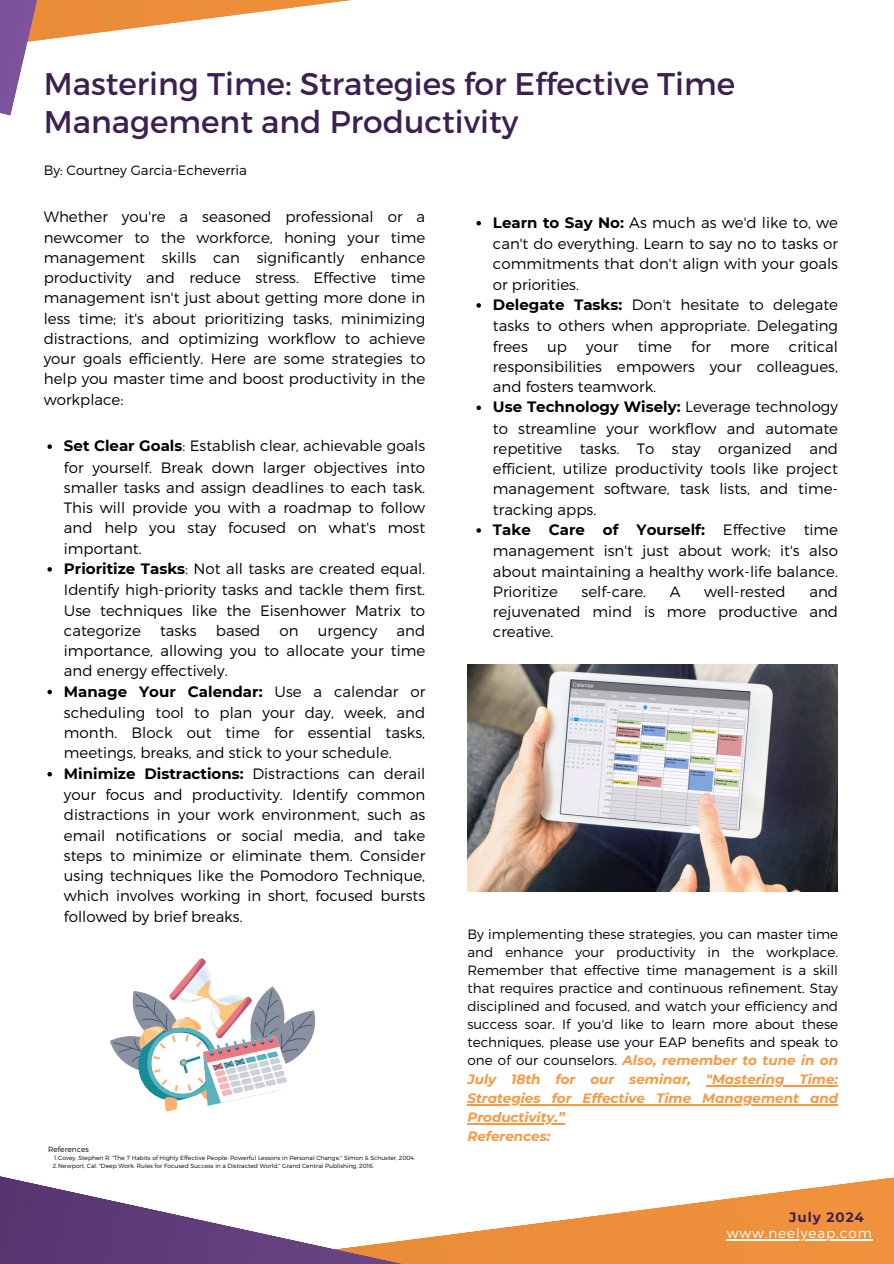
<style>
.page{position:relative;width:894px;height:1264px;background:#fff}
.page>*{position:absolute;margin:0;border:0;box-sizing:border-box;transform-origin:0 0}
.t1{font:31.35px/38.2px "Montserrat";color:#3c2051}
.t2{font:300 15px/20.4px "Montserrat";color:#000;text-align:justify}
.t3{font:300 13.5px/18.1px "Montserrat";color:#000;text-align:justify}
.t4{font:italic 700 13.5px/19.2px "Montserrat";color:#f89842}
.t5{font:300 13.5px "Montserrat";letter-spacing:.07em;color:#fff}
.t6{font:700 13.5px "Montserrat";letter-spacing:.07em;color:#3c2051}
.t7{font:300 7.5px "Montserrat";color:#000}
.t8{font:300 6px "Montserrat";color:#000}
.s1{font-weight:700}
.s2{font-weight:700;font-style:italic;color:#f89842}
</style>
<div class="page">
<svg style="left:726px;top:1104px;width:167px;height:159px"></svg>
<svg style="left:0;top:1086px;width:726px;height:177px"></svg>
<svg style="left:0;top:0;width:352px;height:116px"></svg>
<svg style="left:110px;top:958px;width:212px;height:153px"></svg>
<img style="left:467px;top:664px;width:370px;height:227px">
<hr style="left:726px;top:1238px;width:146px;height:1px;background:#fff">
<hr style="left:706px;top:1084px;width:131px;height:2px;background:#f89842">
<hr style="left:467px;top:1104px;width:370px;height:1px;background:#f89842">
<hr style="left:467px;top:1123px;width:97px;height:1px;background:#f89842">
<svg style="left:476px;top:221px;width:5px;height:4px"></svg>
<svg style="left:476px;top:303px;width:5px;height:4px"></svg>
<svg style="left:476px;top:405px;width:5px;height:5px"></svg>
<svg style="left:476px;top:528px;width:5px;height:4px"></svg>
<svg style="left:47px;top:444px;width:5px;height:5px"></svg>
<svg style="left:47px;top:567px;width:5px;height:4px"></svg>
<svg style="left:47px;top:689px;width:5px;height:5px"></svg>
<svg style="left:47px;top:772px;width:5px;height:4px"></svg>
<h1 class="t1" style="left:44px;top:63px;width:692px">Mastering Time: Strategies for Effective Time<br>Management and Productivity</h1>
<h4 class="t3" style="left:44px;top:161px;width:205px">By: Courtney Garcia-Echeverria</h4>
<h4 class="t2" style="left:44px;top:206px;width:383px">Whether you're a seasoned professional or a newcomer to the workforce, honing your time management skills can significantly enhance productivity and reduce stress. Effective time management isn't just about getting more done in less time; it's about prioritizing tasks, minimizing distractions, and optimizing workflow to achieve your goals efficiently. Here are some strategies to help you master time and boost productivity in the workplace:</h4>
<h3 class="t2" style="left:64px;top:435px;width:363px"><span class="s1">Set Clear Goals</span>: Establish clear, achievable goals for yourself. Break down larger objectives into smaller tasks and assign deadlines to each task.<br>This will provide you with a roadmap to follow and help you stay focused on what's most important.</h3>
<h4 class="t2" style="left:64px;top:557px;width:363px"><span class="s1">Prioritize Tasks</span>: Not all tasks are created equal.<br>Identify high-priority tasks and tackle them first.<br>Use techniques like the Eisenhower Matrix to categorize</h4>
<h4 class="t2" style="left:64px;top:619px;width:363px;text-indent:332px">and importance, allowing you to allocate your time and energy effectively.</h4>
<h5 class="t2" style="left:64px;top:680px;width:363px"><span class="s1">Manage Your Calendar:</span> Use a calendar or scheduling tool to plan your day, week, and month. Block out time for essential tasks, meetings, breaks, and stick to your schedule.</h5>
<p class="t2" style="left:64px;top:762px;width:363px"><span class="s1">Minimize Distractions:</span> Distractions can derail your focus and productivity. Identify common distractions in your work environment, such as email notifications or social media, and take steps to minimize or eliminate them. Consider using techniques like the Pomodoro Technique, which involves working in short, focused bursts followed by brief breaks.</p>
<h4 class="t2" style="left:160px;top:619px;width:38px">tasks</h4>
<h4 class="t2" style="left:216px;top:619px;width:46px">based</h4>
<h4 class="t2" style="left:279px;top:619px;width:21px">on</h4>
<h4 class="t2" style="left:318px;top:619px;width:61px">urgency</h4>
<p class="t7" style="left:48px;top:1144px;width:42px">References</p>
<p class="t8" style="left:54px;top:1154px;width:362px">1.Covey, Stephen R. "The 7 Habits of Highly Effective People: Powerful Lessons in Personal Change." Simon &amp; Schuster, 2004.</p>
<p class="t8" style="left:53px;top:1162px;width:322px">2.Newport, Cal. "Deep Work: Rules for Focused Success in a Distracted World." Grand Central Publishing, 2016.</p>
<h4 class="t2" style="left:493px;top:211px;width:346px"><span class="s1">Learn to Say No:</span> As much as we'd like to, we can't do everything. Learn to say no to tasks or commitments that don't align with your goals or priorities.</h4>
<p class="t2" style="left:493px;top:293px;width:346px;line-height:20.9px"><span class="s1">Delegate Tasks:</span> Don't hesitate to delegate tasks to others when appropriate. Delegating frees</p>
<p class="t2" style="left:547px;top:335px;width:21px">up</p>
<p class="t2" style="left:586px;top:335px;width:34px">your</p>
<p class="t2" style="left:637px;top:335px;width:36px">time</p>
<p class="t2" style="left:691px;top:335px;width:21px">for</p>
<p class="t2" style="left:730px;top:335px;width:41px">more</p>
<p class="t2" style="left:493px;top:335px;width:346px;text-indent:296px">critical responsibilities empowers your colleagues, and fosters teamwork.</p>
<p class="t2" style="left:493px;top:396px;width:346px"><span class="s1">Use Technology Wisely:</span> Leverage technology to streamline your workflow and automate repetitive tasks. To stay organized and efficient, utilize productivity tools like project management software, task lists, and time&shy;tracking apps.</p>
<p class="t2" style="left:493px;top:518px;width:346px"><span class="s1">Take Care of Yourself:</span> Effective time management isn't just about work; it's also about maintaining a healthy work-life balance.<br>Prioritize</p>
<p class="t2" style="left:581px;top:580px;width:66px">self-care.</p>
<p class="t2" style="left:669px;top:580px;width:12px">A</p>
<p class="t2" style="left:704px;top:580px;width:83px">well-rested</p>
<p class="t2" style="left:493px;top:580px;width:346px;text-indent:316px">and rejuvenated mind is more productive and creative.</p>
<p class="t3" style="left:467px;top:924px;width:372px">By implementing these strategies, you can master time and enhance your productivity in the workplace.<br>Remember that effective time management is a skill that requires practice and continuous refinement. Stay disciplined and focused, and watch your efficiency and success soar. If you'd like to learn more about these techniques, please use your EAP benefits and speak to one of our counselors. <span class="s2">Also, remember to tune in on July 18th for our seminar,</span></p>
<p class="t4" style="left:706px;top:1069px;width:133px">"Mastering Time:</p>
<p class="t4" style="left:467px;top:1088px;width:372px">Strategies for Effective Time Management and</p>
<p class="t4" style="left:467px;top:1107px;width:99px">Productivity.”<br>References:</p>
<p class="t6" style="left:789px;top:1209px;width:76px">July 2024</p>
<p class="t5" style="left:726px;top:1224px;width:147px">www.neelyeap.com</p>
</div>
